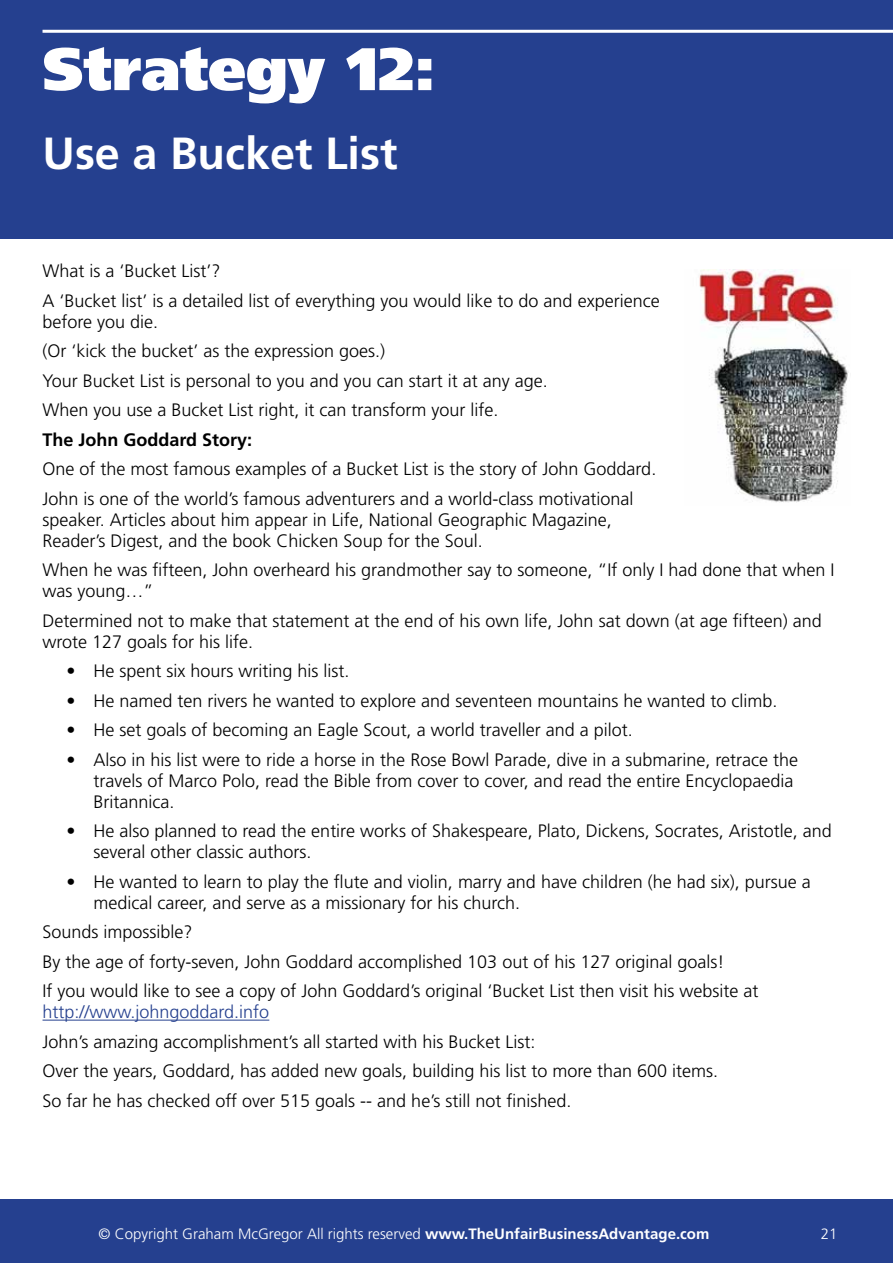
<style>
.page{position:relative;width:893px;height:1263px;background:#fff}
.page>*{position:absolute;margin:0;border:0;box-sizing:border-box;transform-origin:0 0}
.t1{font:900 60px "Frutiger";color:#fff}
.t2{font:700 45px "Frutiger CE";color:#fff}
.t3{font:300 18px/29.5px "Frutiger";color:#000}
.t4{font:300 18px "Frutiger";color:#25408f}
.t5{font:700 18px "Frutiger CE";color:#000}
.t6{font:300 15px "Frutiger";color:#fff}
.s1{font-family:"Frutiger CE";font-weight:700}
</style>
<div class="page">
<div style="left:0;top:1199px;width:893px;height:64px;background:#25408f"></div>
<div style="left:0;top:0;width:893px;height:238px;background:#25408f"></div>
<hr style="left:43px;top:30px;width:850px;height:3px;background:#fff">
<hr style="left:43px;top:1020px;width:226px;height:1px;background:#25408f">
<img style="left:699px;top:269px;width:150px;height:234px">
<h1 class="t1" style="left:43px;top:32px;width:395px">Strategy 12:</h1>
<h2 class="t2" style="left:43px;top:127px;width:357px">Use a Bucket List</h2>
<p class="t3" style="left:43px;top:256px;width:619px">What is a ‘Bucket List’?<br>A ‘Bucket list’ is a detailed list of everything you would like to do and experience</p>
<p class="t3" style="left:43px;top:307px;width:507px">before you die.<br>(Or ‘kick the bucket’ as the expression goes.)<br>Your Bucket List is personal to you and you can start it at any age.<br>When you use a Bucket List right, it can transform your life.</p>
<p class="t5" style="left:43px;top:429px;width:211px">The John Goddard Story:</p>
<p class="t3" style="left:43px;top:454px;width:615px">One of the most famous examples of a Bucket List is the story of John Goddard.<br>John is one of the world’s famous adventurers and a world-class motivational</p>
<p class="t3" style="left:43px;top:509px;width:571px;line-height:21px">speaker. Articles about him appear in Life, National Geographic Magazine,<br>Reader’s Digest, and the book Chicken Soup for the Soul.</p>
<p class="t3" style="left:43px;top:560px;width:793px;line-height:21px">When he was fifteen, John overheard his grandmother say to someone, “If only I had done that when I was young…”</p>
<p class="t3" style="left:43px;top:610px;width:781px;line-height:21px">Determined not to make that statement at the end of his own life, John sat down (at age fifteen) and wrote 127 goals for his life.</p>
<p class="t3" style="left:67px;top:656px;width:285px">• He spent six hours writing his list.</p>
<p class="t3" style="left:67px;top:686px;width:712px">• He named ten rivers he wanted to explore and seventeen mountains he wanted to climb.</p>
<p class="t3" style="left:67px;top:715px;width:568px">• He set goals of becoming an Eagle Scout, a world traveller and a pilot.</p>
<p class="t3" style="left:94px;top:749px;width:706px;line-height:21px;text-indent:-27px">• Also in his list were to ride a horse in the Rose Bowl Parade, dive in a submarine, retrace the travels of Marco Polo, read the Bible from cover to cover, and read the entire Encyclopaedia<br>Britannica.</p>
<p class="t3" style="left:94px;top:821px;width:740px;line-height:21px;text-indent:-27px">• He also planned to read the entire works of Shakespeare, Plato, Dickens, Socrates, Aristotle, and several other classic authors.</p>
<p class="t3" style="left:94px;top:871px;width:719px;line-height:21px;text-indent:-27px">• He wanted to learn to play the flute and violin, marry and have children (he had six), pursue a medical career, and serve as a missionary for his church.</p>
<p class="t3" style="left:43px;top:917px;width:717px">Sounds impossible?<br>By the age of forty-seven, John Goddard accomplished 103 out of his 127 original goals!<br>If you would like to see a copy of John Goddard’s original ‘Bucket List then visit his website at</p>
<p class="t4" style="left:43px;top:1002px;width:228px">http://www.johngoddard.info</p>
<p class="t3" style="left:43px;top:1027px;width:677px">John’s amazing accomplishment’s all started with his Bucket List:<br>Over the years, Goddard, has added new goals, building his list to more than 600 items.<br>So far he has checked off over 515 goals -- and he’s still not finished.</p>
<p class="t6" style="left:99px;top:1226px;width:612px">© Copyright Graham McGregor All rights reserved <span class="s1">www.TheUnfairBusinessAdvantage.com</span></p>
<p class="t6" style="left:821px;top:1225px;width:18px">21</p>
</div>
